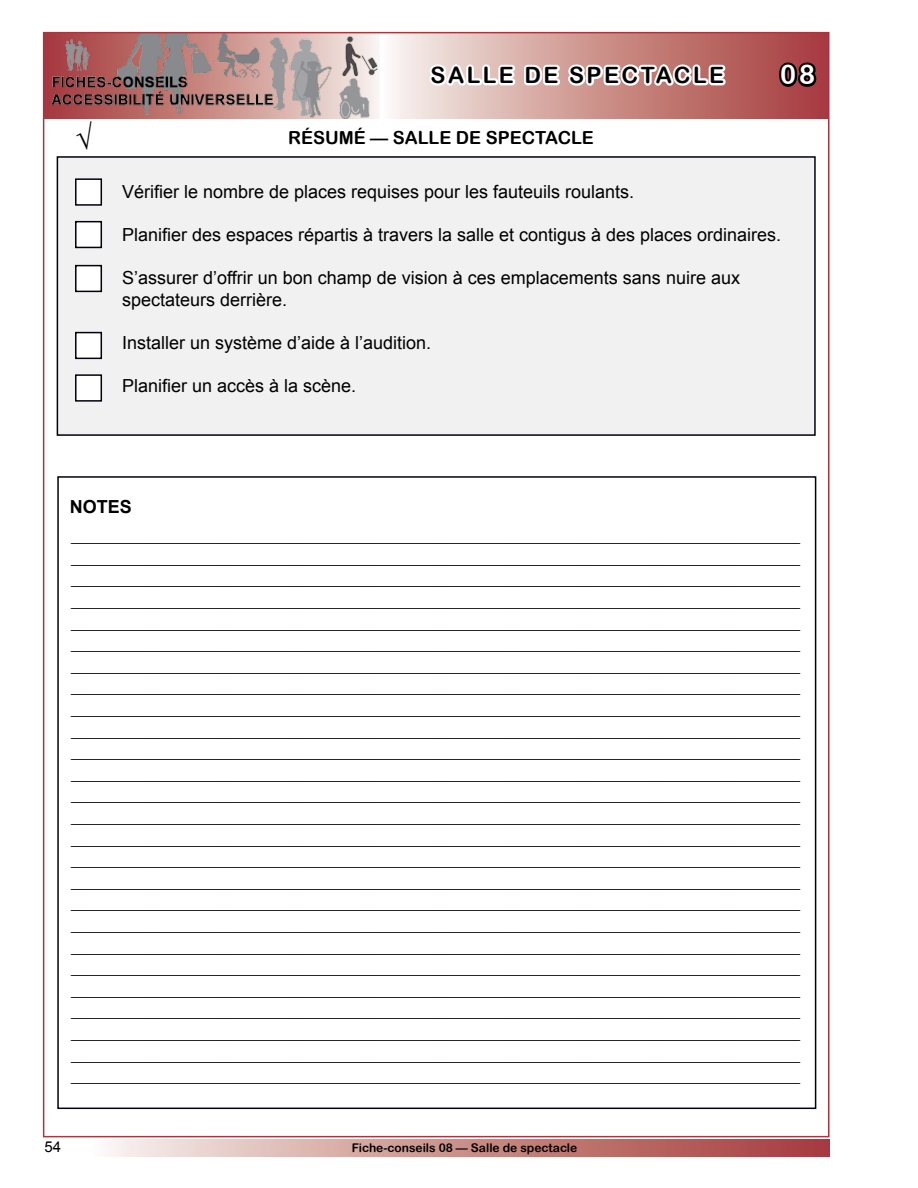
<style>
.page{position:relative;width:918px;height:1188px;background:#fff}
.page>*{position:absolute;margin:0;border:0;box-sizing:border-box;transform-origin:0 0}
.t1{font:700 30px "Arial";color:#000}
.t2{font:27px "Arial Rounded MT Bold";color:#fff}
.t3{font:22.5px "Arial Rounded MT Bold";letter-spacing:.11em;color:#000204}
.t4{font:18px/21.6px "Times New Roman";color:#000;text-align:justify}
.t5{font:18px/21.6px "Arial";color:#000}
.t6{font:18px "Arial Rounded MT Bold";color:#000}
.t7{font:700 18px "Arial";color:#000}
.t8{font:15px "Arial";color:#000}
.t9{font:12px "Arial Rounded MT Bold";color:#000}
</style>
<div class="page">
<img style="left:46px;top:35px;width:334px;height:83px">
<svg style="left:392px;top:35px;width:435px;height:84px;background:#cb918d"></svg>
<div style="left:89px;top:1140px;width:741px;height:17px;background:linear-gradient(to right,#f7f2ea,#a33534)"></div>
<svg style="left:777px;top:59px;width:43px;height:31px"></svg>
<svg style="left:426px;top:61px;width:304px;height:29px"></svg>
<div style="left:57px;top:156px;width:759px;height:280px;background:#f1f1f1;border:2px solid #02000e"></div>
<div style="left:75px;top:178px;width:27px;height:28px;background:#fff;border:2px solid #02000e"></div>
<div style="left:75px;top:221px;width:27px;height:27px;background:#fff;border:2px solid #02000e"></div>
<div style="left:75px;top:265px;width:27px;height:27px;background:#fff;border:2px solid #02000e"></div>
<div style="left:75px;top:332px;width:27px;height:27px;background:#fff;border:2px solid #02000e"></div>
<div style="left:75px;top:374px;width:27px;height:28px;background:#fff;border:2px solid #02000e"></div>
<div style="left:57px;top:476px;width:759px;height:633px;background:#fff;border:2px solid #02000e"></div>
<h1 class="t1" style="left:75px;top:118px;width:18px">√</h1>
<p class="t3" style="left:431px;top:62px;width:295px">SALLE DE SPECTACLE</p>
<h2 class="t2" style="left:780px;top:59px;width:37px">08</h2>
<p class="t6" style="left:288px;top:127px;width:307px">RÉSUMÉ — SALLE DE SPECTACLE</p>
<p class="t5" style="left:122px;top:181px;width:514px">Vérifier le nombre de places requises pour les fauteuils roulants.</p>
<p class="t5" style="left:122px;top:224px;width:661px">Planifier des espaces répartis à travers la salle et contigus à des places ordinaires.</p>
<p class="t5" style="left:122px;top:268px;width:619px">S’assurer d’offrir un bon champ de vision à ces emplacements sans nuire aux spectateurs derrière.</p>
<p class="t5" style="left:122px;top:332px;width:311px">Installer un système d’aide à l’audition.</p>
<p class="t5" style="left:122px;top:376px;width:236px">Planifier un accès à la scène.</p>
<p class="t7" style="left:70px;top:495px;width:64px">NOTES</p>
<p class="t4" style="left:71px;top:523px;width:731px">_________________________________________________________________________________ _________________________________________________________________________________ _________________________________________________________________________________ _________________________________________________________________________________ _________________________________________________________________________________ _________________________________________________________________________________ _________________________________________________________________________________ _________________________________________________________________________________ _________________________________________________________________________________ _________________________________________________________________________________ _________________________________________________________________________________ _________________________________________________________________________________ _________________________________________________________________________________ _________________________________________________________________________________ _________________________________________________________________________________ _________________________________________________________________________________ _________________________________________________________________________________ _________________________________________________________________________________ _________________________________________________________________________________ _________________________________________________________________________________ _________________________________________________________________________________ _________________________________________________________________________________ _________________________________________________________________________________ _________________________________________________________________________________ _________________________________________________________________________________ _________________________________________________________________________________</p>
<p class="t8" style="left:45px;top:1137px;width:18px">54</p>
<p class="t9" style="left:352px;top:1140px;width:227px">Fiche-conseils 08 — Salle de spectacle</p>
</div>
